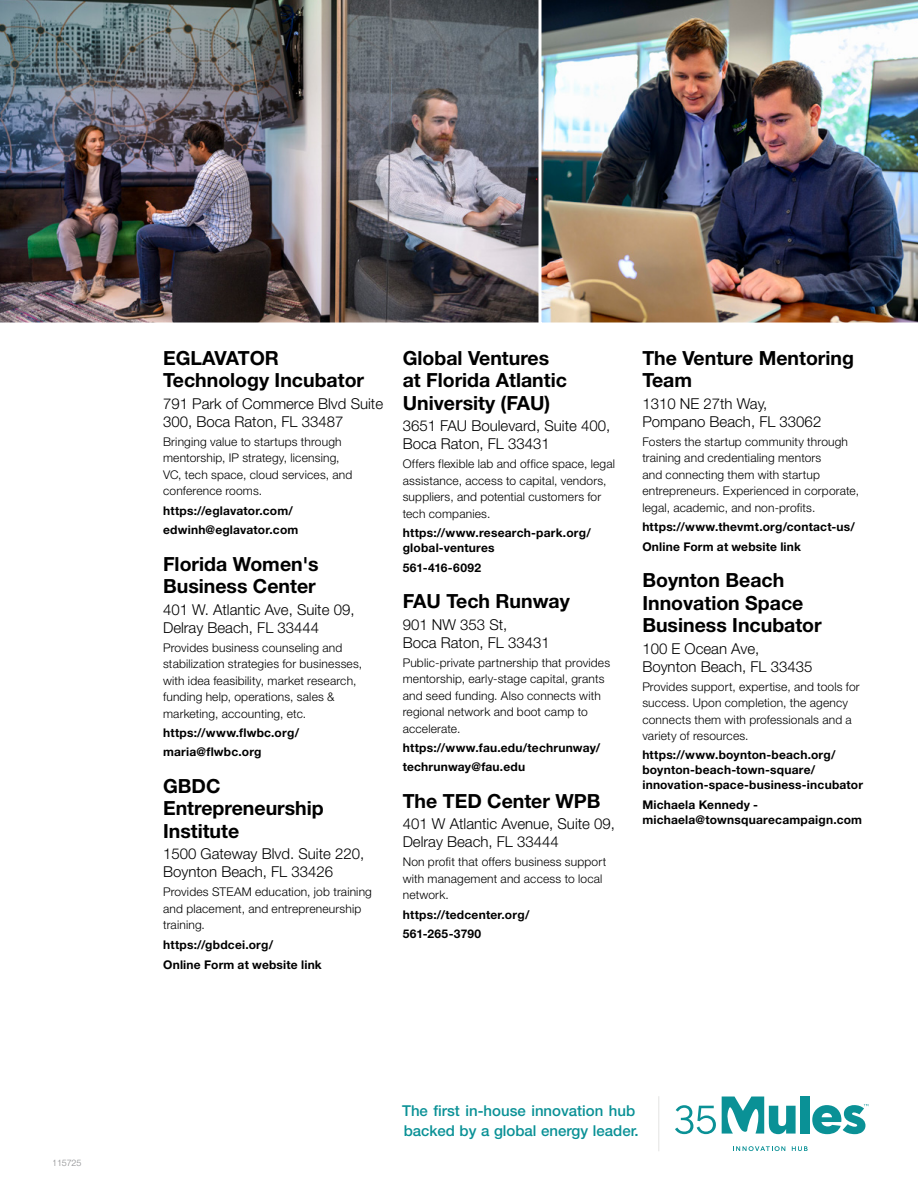
<style>
.page{position:relative;width:918px;height:1188px;background:#fff}
.page>*{position:absolute;margin:0;border:0;box-sizing:border-box;transform-origin:0 0}
.t1{font:700 19.5px/22.5px "Helvetica Neue LT Std";color:#000}
.t2{font:300 15px/18px "Helvetica Neue LT Std";color:#000}
.t3{font:500 15px/19.5px "Helvetica Neue LT Std";color:#0a9196}
.t4{font:300 12px/16.5px "Helvetica Neue LT Std";letter-spacing:.015em;color:#000}
.t5{font:700 12px/19.4px "Helvetica Neue LT Std";letter-spacing:.015em;color:#000}
.t6{font:300 9px "Helvetica Neue LT Std";letter-spacing:-.01em;color:#6d6e71}
</style>
<div class="page">
<img style="left:0;top:0;width:538px;height:323px">
<svg style="left:733px;top:1146px;width:52px;height:5px"></svg>
<svg style="left:792px;top:1146px;width:16px;height:5px"></svg>
<div style="left:800px;top:1097px;width:9px;height:37px;background:#0a9196"></div>
<svg style="left:722px;top:1097px;width:74px;height:37px"></svg>
<svg style="left:675px;top:1105px;width:41px;height:29px"></svg>
<svg style="left:812px;top:1104px;width:56px;height:30px"></svg>
<hr style="left:658px;top:1096px;width:1px;height:55px;background:#e4e3e2">
<img style="left:538px;top:0;width:380px;height:323px">
<p class="t6" style="left:53px;top:1157px;width:30px">115725</p>
<h1 class="t1" style="left:163px;top:346px;width:203px">EGLAVATOR<br>Technology Incubator</h1>
<p class="t2" style="left:163px;top:394px;width:222px">791 Park of Commerce Blvd Suite<br>300, Boca Raton, FL 33487</p>
<p class="t4" style="left:163px;top:433px;width:191px">Bringing value to startups through mentorship, IP strategy, licensing,<br>VC, tech space, cloud services, and conference rooms.</p>
<p class="t5" style="left:163px;top:500px;width:137px">https://eglavator.com/ edwinh@eglavator.com</p>
<h1 class="t1" style="left:163px;top:552px;width:157px">Florida Women's<br>Business Center</h1>
<p class="t2" style="left:163px;top:600px;width:193px">401 W. Atlantic Ave, Suite 09,<br>Delray Beach, FL 33444</p>
<p class="t4" style="left:163px;top:639px;width:201px">Provides business counseling and stabilization strategies for businesses, with idea feasibility, market research, funding help, operations, sales &amp; marketing, accounting, etc.</p>
<p class="t5" style="left:163px;top:723px;width:138px">https://www.flwbc.org/ maria@flwbc.org</p>
<h1 class="t1" style="left:163px;top:774px;width:162px">GBDC<br>Entrepreneurship<br>Institute</h1>
<p class="t2" style="left:163px;top:845px;width:203px">1500 Gateway Blvd. Suite 220,<br>Boynton Beach, FL 33426</p>
<p class="t4" style="left:163px;top:884px;width:210px">Provides STEAM education, job training and placement, and entrepreneurship training.</p>
<p class="t5" style="left:163px;top:934px;width:160px;line-height:20.9px">https://gbdcei.org/<br>Online Form at website link</p>
<h1 class="t1" style="left:403px;top:346px;width:166px">Global Ventures at Florida Atlantic<br>University (FAU)</h1>
<p class="t2" style="left:403px;top:417px;width:209px">3651 FAU Boulevard, Suite 400,<br>Boca Raton, FL 33431</p>
<p class="t4" style="left:403px;top:456px;width:214px">Offers flexible lab and office space, legal assistance, access to capital, vendors, suppliers, and potential customers for tech companies.</p>
<p class="t5" style="left:403px;top:525px;width:190px;line-height:15px">https://www.research-park.org/ global-ventures</p>
<p class="t5" style="left:403px;top:557px;width:80px">561-416-6092</p>
<h1 class="t1" style="left:403px;top:590px;width:169px">FAU Tech Runway</h1>
<p class="t2" style="left:403px;top:615px;width:149px">901 NW 353 St,<br>Boca Raton, FL 33431</p>
<p class="t4" style="left:403px;top:654px;width:209px">Public-private partnership that provides mentorship, early-stage capital, grants and seed funding. Also connects with regional network and boot camp to accelerate.</p>
<p class="t5" style="left:403px;top:738px;width:199px">https://www.fau.edu/techrunway/ techrunway@fau.edu</p>
<h1 class="t1" style="left:403px;top:789px;width:199px">The TED Center WPB</h1>
<p class="t2" style="left:403px;top:815px;width:214px">401 W Atlantic Avenue, Suite 09,<br>Delray Beach, FL 33444</p>
<p class="t4" style="left:403px;top:854px;width:205px">Non profit that offers business support with management and access to local network.</p>
<p class="t5" style="left:403px;top:904px;width:128px">https://tedcenter.org/<br>561-265-3790</p>
<h1 class="t1" style="left:642px;top:346px;width:213px">The Venture Mentoring<br>Team</h1>
<p class="t2" style="left:642px;top:394px;width:180px">1310 NE 27th Way,<br>Pompano Beach, FL 33062</p>
<p class="t4" style="left:642px;top:433px;width:218px">Fosters the startup community through training and credentialing mentors<br>and connecting them with startup entrepreneurs. Experienced in corporate, legal, academic, and non-profits.</p>
<p class="t5" style="left:642px;top:517px;width:214px">https://www.thevmt.org/contact-us/<br>Online Form at website link</p>
<h1 class="t1" style="left:642px;top:569px;width:181px">Boynton Beach<br>Innovation Space<br>Business Incubator</h1>
<p class="t2" style="left:642px;top:639px;width:172px">100 E Ocean Ave,<br>Boynton Beach, FL 33435</p>
<p class="t4" style="left:642px;top:678px;width:219px">Provides support, expertise, and tools for success. Upon completion, the agency connects them with professionals and a variety of resources.</p>
<p class="t5" style="left:642px;top:747px;width:222px;line-height:15px">https://www.boynton-beach.org/ boynton-beach-town-square/ innovation-space-business-incubator</p>
<p class="t5" style="left:642px;top:797px;width:221px;line-height:15px">Michaela Kennedy - michaela@townsquarecampaign.com</p>
<p class="t3" style="left:402px;top:1101px;width:238px">The first in-house innovation hub backed by a global energy leader.</p>
</div>
